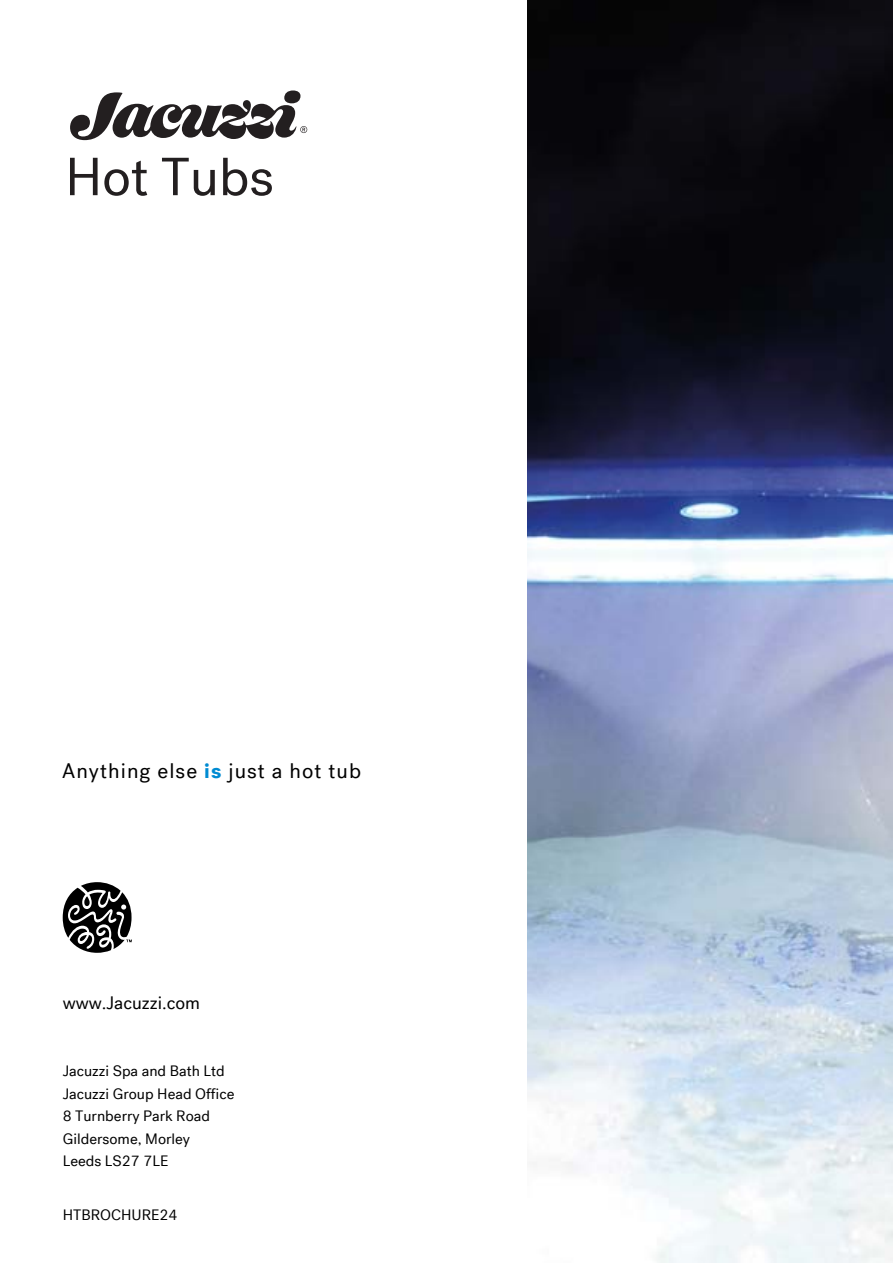
<style>
.page{position:relative;width:893px;height:1263px;background:#fff}
.page>*{position:absolute;margin:0;border:0;box-sizing:border-box;transform-origin:0 0}
.t1{font:21px "Post Grotesk";letter-spacing:.05em;color:#000}
.t2{font:18px "Post Grotesk";color:#000}
.t3{font:15px/22.5px "Post Grotesk";color:#000}
.s1{font-weight:700;color:#008bd2}
</style>
<div class="page">
<img style="left:527px;top:0;width:366px;height:1263px">
<svg style="left:63px;top:882px;width:69px;height:71px"></svg>
<svg style="left:70px;top:90px;width:237px;height:50px"></svg>
<svg style="left:70px;top:158px;width:28px;height:37px"></svg>
<svg style="left:104px;top:161px;width:43px;height:35px"></svg>
<svg style="left:162px;top:158px;width:53px;height:38px"></svg>
<svg style="left:223px;top:158px;width:49px;height:38px"></svg>
<h1 class="t1" style="left:62px;top:758px;width:300px">Anything else <span class="s1">is</span> just a hot tub</h1>
<p class="t2" style="left:63px;top:992px;width:139px">www.Jacuzzi.com</p>
<p class="t3" style="left:63px;top:1060px;width:173px">Jacuzzi Spa and Bath Ltd<br>Jacuzzi Group Head Office<br>8 Turnberry Park Road<br>Gildersome, Morley<br>Leeds LS27 7LE</p>
<p class="t3" style="left:63px;top:1204px;width:116px">HTBROCHURE24</p>
</div>
